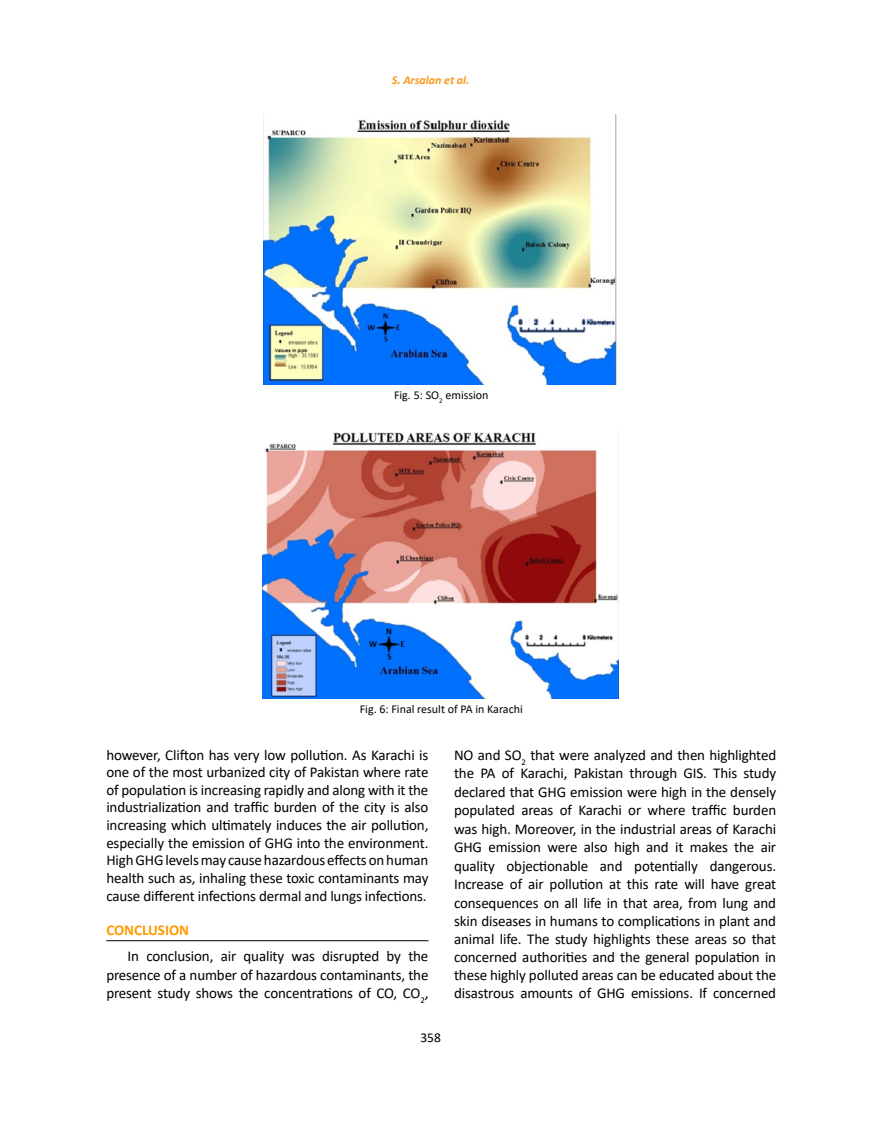
<style>
.page{position:relative;width:872px;height:1127px;background:#fff}
.page>*{position:absolute;margin:0;border:0;box-sizing:border-box;transform-origin:0 0}
.t1{font:15px/18.3px "Calibri";letter-spacing:-.01em;color:#000;text-align:justify}
.t2{font:700 15px "Calibri";color:#f90}
.t3{font:13.5px "Calibri";color:#000}
.t4{font:12px "Calibri";color:#000}
.t5{font:italic 700 12px "Calibri";color:#f8991d}
.t6{font:10.05px "Calibri";color:#000}
</style>
<div class="page">
<hr style="left:106px;top:940px;width:322px;height:1px;background:#000">
<img style="left:263px;top:115px;width:353px;height:269px">
<img style="left:262px;top:430px;width:357px;height:269px">
<p class="t5" style="left:392px;top:72px;width:79px">S. Arsalan et al.</p>
<p class="t4" style="left:394px;top:387px;width:96px">Fig. 5: SO<sub>2</sub> emission</p>
<p class="t6" style="left:400px;top:394px;width:80px">Fig. 5: SO<sub>2</sub> emission</p>
<p class="t4" style="left:360px;top:700px;width:164px">Fig. 6: Final result of PA in Karachi</p>
<p class="t1" style="left:106px;top:745px;width:324px;line-height:17.5px">however, Clifton has very low pollution. As Karachi is one of the most urbanized city of Pakistan where rate of population is increasing rapidly and along with it the industrialization and traffic burden of the city is also increasing which ultimately induces the air pollution, especially the emission of GHG into the environment.<br>High GHG levels may cause hazardous effects on human health such as, inhaling these toxic contaminants may cause different infections dermal and lungs infections.</p>
<p class="t2" style="left:106px;top:919px;width:84px">CONCLUSION</p>
<p class="t1" style="left:106px;top:946px;width:324px;text-indent:21px">In conclusion, air quality was disrupted by the presence of a number of hazardous contaminants, the present study shows the concentrations of CO, CO<sub>2</sub>,</p>
<p class="t3" style="left:420px;top:1028px;width:22px">358</p>
<p class="t1" style="left:454px;top:745px;width:324px">NO and SO<sub>2</sub> that were analyzed and then highlighted the PA of Karachi, Pakistan through GIS. This study declared that GHG emission were high in the densely populated areas of Karachi or where traffic burden was high. Moreover, in the industrial areas of Karachi GHG emission were also high and it makes the air quality objectionable and potentially dangerous.<br>Increase of air pollution at this rate will have great consequences on all life in that area, from lung and skin diseases in humans to complications in plant and animal life. The study highlights these areas so that concerned authorities and the general population in these highly polluted areas can be educated about the disastrous amounts of GHG emissions. If concerned</p>
</div>
